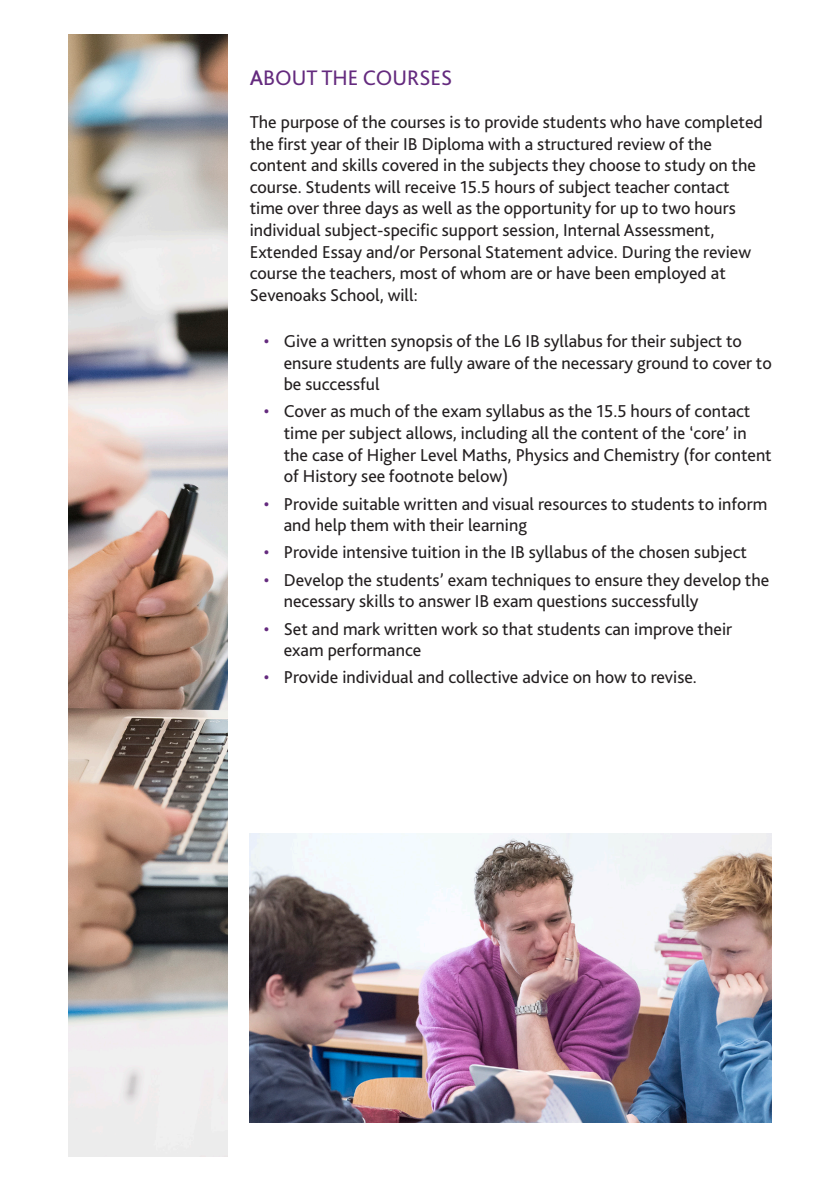
<style>
.page{position:relative;width:840px;height:1191px;background:#fff}
.page>*{position:absolute;margin:0;border:0;box-sizing:border-box;transform-origin:0 0}
.Body_Headers{font:22px "Bliss";color:#642a7e}
.Body_Bullets{font:18px/21.6px "Bliss";color:#231f20}
.Body_text{font:18px/21.6px "Bliss";color:#231f20}
.s1{font-weight:500}
.s2{color:#642a7e}
</style>
<div class="page">
<img style="left:68px;top:34px;width:159px;height:1123px">
<img style="left:249px;top:833px;width:522px;height:290px">
<p class="Body_Headers" style="left:249px;top:64px;width:204px"><span class="s1">A</span>BOUT THE COURSES</p>
<p class="Body_text" style="left:249px;top:111px;width:514px">The purpose of the courses is to provide students who have completed the first year of their IB Diploma with a structured review of the content and skills covered in the subjects they choose to study on the course. Students will receive 15.5 hours of subject teacher contact time over three days as well as the opportunity for up to two hours individual subject-specific support session, Internal Assessment, Extended Essay and/or Personal Statement advice. During the review course the teachers, most of whom are or have been employed at Sevenoaks School, will:</p>
<p class="Body_Bullets" style="left:283px;top:330px;width:489px;text-indent:-20px"><span class="s2">•</span> Give a written synopsis of the L6 IB syllabus for their subject to ensure students are fully aware of the necessary ground to cover to be successful</p>
<p class="Body_Bullets" style="left:283px;top:400px;width:489px;text-indent:-20px"><span class="s2">•</span> Cover as much of the exam syllabus as the 15.5 hours of contact time per subject allows, including all the content of the ‘core’ in the case of Higher Level Maths, Physics and Chemistry (for content of History see footnote below)</p>
<p class="Body_Bullets" style="left:283px;top:493px;width:485px;text-indent:-20px"><span class="s2">•</span> Provide suitable written and visual resources to students to inform and help them with their learning</p>
<p class="Body_Bullets" style="left:263px;top:541px;width:484px"><span class="s2">•</span> Provide intensive tuition in the IB syllabus of the chosen subject</p>
<p class="Body_Bullets" style="left:283px;top:569px;width:487px;text-indent:-20px"><span class="s2">•</span> Develop the students’ exam techniques to ensure they develop the necessary skills to answer IB exam questions successfully</p>
<p class="Body_Bullets" style="left:283px;top:618px;width:449px;text-indent:-20px"><span class="s2">•</span> Set and mark written work so that students can improve their exam performance</p>
<p class="Body_Bullets" style="left:263px;top:666px;width:434px"><span class="s2">•</span> Provide individual and collective advice on how to revise.</p>
</div>
